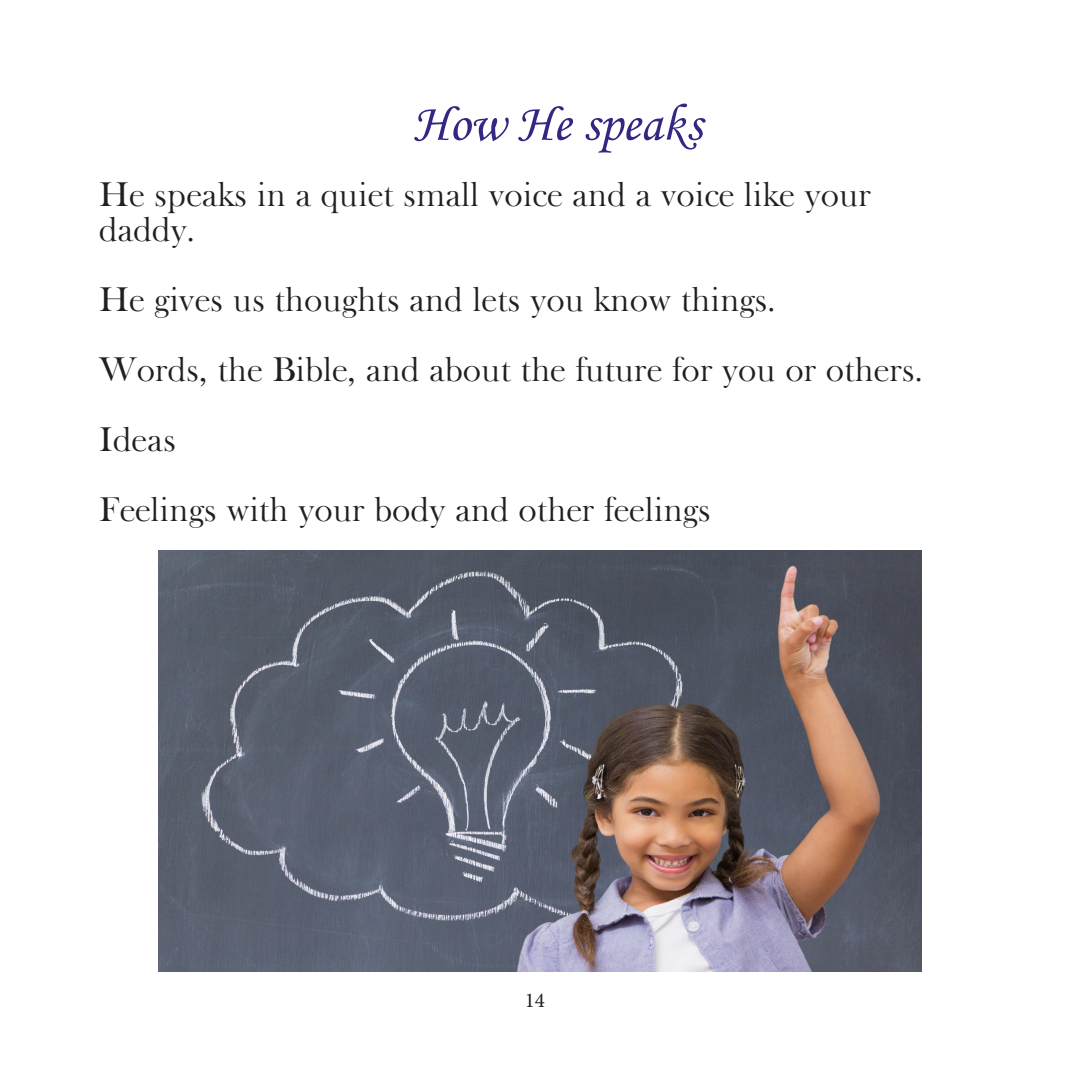
<style>
.page{position:relative;width:1071px;height:1071px;background:#fff}
.page>*{position:absolute;margin:0;border:0;box-sizing:border-box;transform-origin:0 0}
.t1{font:52.5px "Monotype Corsiva";color:#322782}
.t2{font:35px "Open Baskerville 0.0.53";color:#231f20}
.t3{font:21px "Minion Pro";color:#231f20}
</style>
<div class="page">
<img style="left:158px;top:551px;width:763px;height:421px">
<p class="t1" style="left:413px;top:92px;width:290px">How He speaks</p>
<p class="t2" style="left:99px;top:174px;width:774px">He speaks in a quiet small voice and a voice like your</p>
<p class="t2" style="left:99px;top:209px;width:97px">daddy.</p>
<p class="t2" style="left:99px;top:279px;width:678px">He gives us thoughts and lets you know things.</p>
<p class="t2" style="left:99px;top:349px;width:825px">Words, the Bible, and about the future for you or others.</p>
<p class="t2" style="left:99px;top:419px;width:79px">Ideas</p>
<p class="t2" style="left:99px;top:489px;width:614px">Feelings with your body and other feelings</p>
<p class="t3" style="left:525px;top:986px;width:22px">14</p>
</div>
